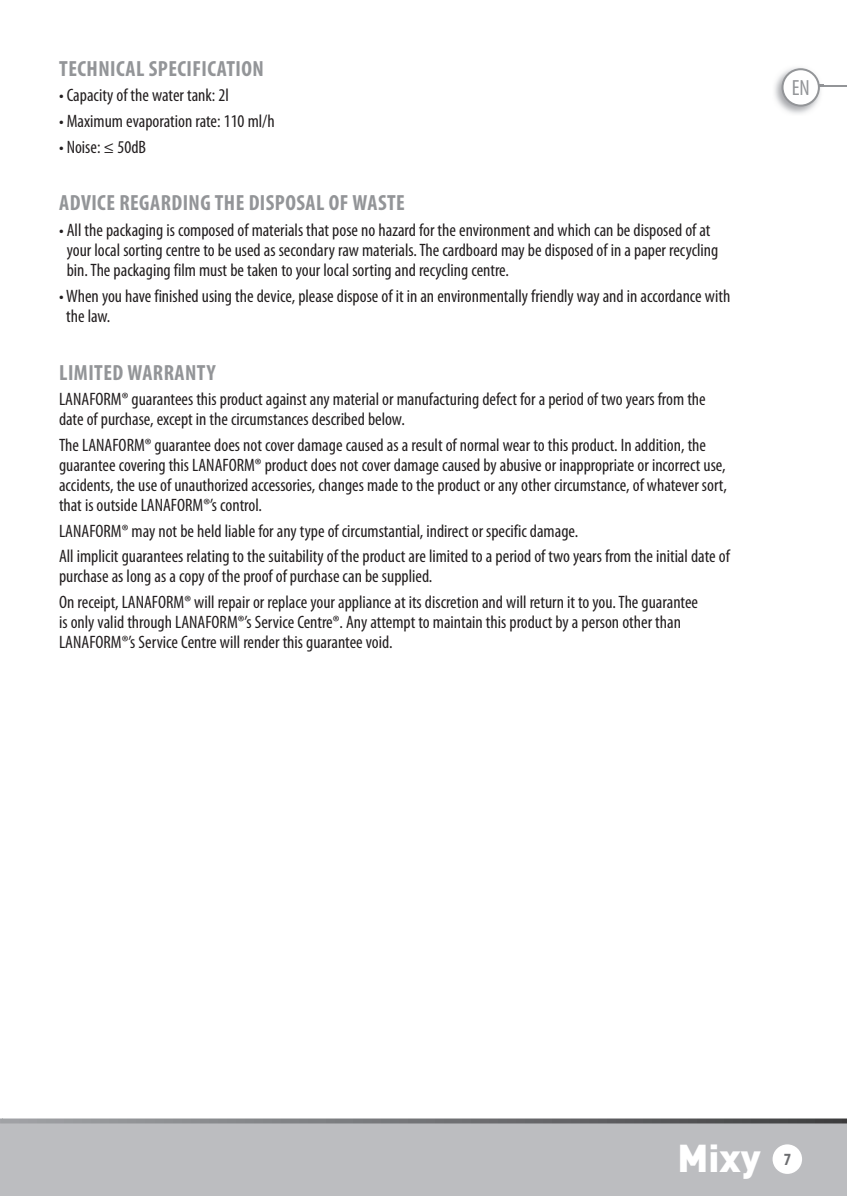
<style>
.page{position:relative;width:847px;height:1196px;background:#fff}
.page>*{position:absolute;margin:0;border:0;box-sizing:border-box;transform-origin:0 0}
.t1{font:900 38.4px "DIN";color:#fff}
.t2{font:700 condensed 22px "Myriad Pro";letter-spacing:.02em;color:#939598}
.t3{font:condensed 22px "Myriad Pro";color:#939598}
.t4{font:condensed 18px/20px "Myriad Pro";color:#231f20}
.t5{font:700 condensed 17.2px "Myriad Pro";color:#6c6d70}
</style>
<div class="page">
<hr style="left:0;top:1121px;width:2px;height:74px;background:#bcbdc0">
<hr style="left:817px;top:85px;width:30px;height:2px;background:#939598">
<img style="left:774px;top:67px;width:49px;height:47px">
<div style="left:782px;top:69px;width:36px;height:37px;background:#fff;border-radius:50%"></div>
<div style="left:781px;top:68px;width:38px;height:39px;border:2px solid #939598;border-radius:50%"></div>
<div style="left:2px;top:1121px;width:845px;height:74px;background:#bcbdc0"></div>
<svg style="left:2px;top:1118px;width:845px;height:5px;background:#7f8082"></svg>
<div style="left:772px;top:1144px;width:30px;height:29px;background:#fff;border-radius:50%"></div>
<p class="t2" style="left:59px;top:54px;width:206px">TECHNICAL SPECIFICATION</p>
<p class="t4" style="left:59px;top:85px;width:171px">• Capacity of the water tank: 2l</p>
<p class="t4" style="left:59px;top:111px;width:217px">• Maximum evaporation rate: 110 ml/h</p>
<p class="t4" style="left:59px;top:136px;width:88px">• Noise: ≤ 50dB</p>
<p class="t2" style="left:59px;top:189px;width:347px">ADVICE REGARDING THE DISPOSAL OF WASTE</p>
<p class="t4" style="left:67px;top:220px;width:653px;text-indent:-8px">• All the packaging is composed of materials that pose no hazard for the environment and which can be disposed of at your local sorting centre to be used as secondary raw materials. The cardboard may be disposed of in a paper recycling bin. The packaging film must be taken to your local sorting and recycling centre.</p>
<p class="t4" style="left:66px;top:285px;width:665px;text-indent:-7px">• When you have finished using the device, please dispose of it in an environmentally friendly way and in accordance with the law.</p>
<p class="t2" style="left:59px;top:358px;width:158px">LIMITED WARRANTY</p>
<p class="t4" style="left:59px;top:389px;width:648px">LANAFORM® guarantees this product against any material or manufacturing defect for a period of two years from the date of purchase, except in the circumstances described below.</p>
<p class="t4" style="left:59px;top:435px;width:669px">The LANAFORM® guarantee does not cover damage caused as a result of normal wear to this product. In addition, the guarantee covering this LANAFORM® product does not cover damage caused by abusive or inappropriate or incorrect use, accidents, the use of unauthorized accessories, changes made to the product or any other circumstance, of whatever sort, that is outside LANAFORM®’s control.</p>
<p class="t4" style="left:59px;top:517px;width:672px;line-height:25.6px">LANAFORM® may not be held liable for any type of circumstantial, indirect or specific damage.<br>All implicit guarantees relating to the suitability of the product are limited to a period of two years from the initial date of</p>
<p class="t4" style="left:59px;top:563px;width:640px;line-height:25.6px">purchase as long as a copy of the proof of purchase can be supplied.<br>On receipt, LANAFORM® will repair or replace your appliance at its discretion and will return it to you. The guarantee</p>
<p class="t4" style="left:59px;top:611px;width:623px">is only valid through LANAFORM®’s Service Centre®. Any attempt to maintain this product by a person other than<br>LANAFORM®’s Service Centre will render this guarantee void.</p>
<p class="t3" style="left:791px;top:75px;width:20px">EN</p>
<h1 class="t1" style="left:677px;top:1132px;width:84px">Mixy</h1>
<p class="t5" style="left:783px;top:1147px;width:9px">7</p>
</div>
